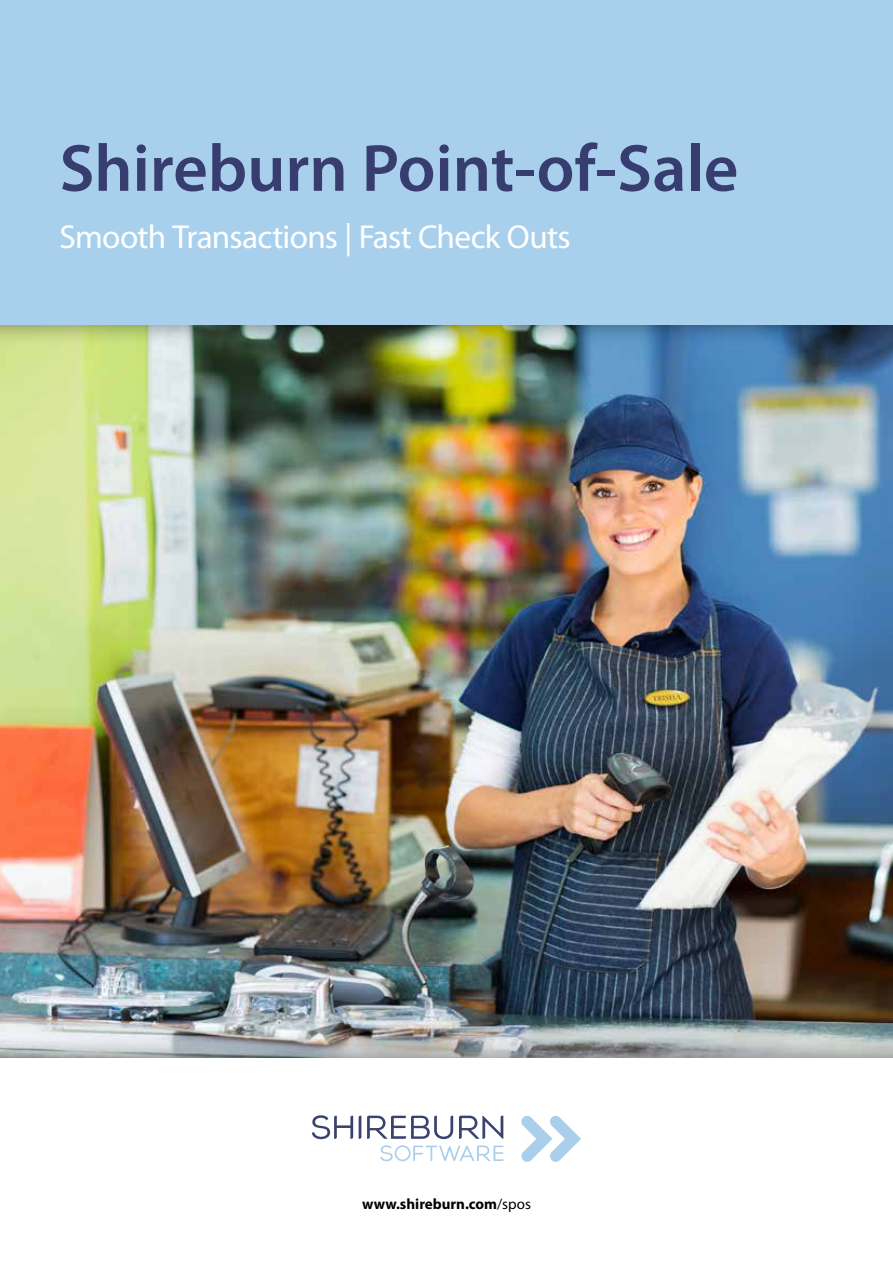
<style>
.page{position:relative;width:893px;height:1263px;background:#fff}
.page>*{position:absolute;margin:0;border:0;box-sizing:border-box;transform-origin:0 0}
.t1{font:600 67.2px "Myriad Pro";color:#373d6f}
.t2{font:33.3px "Myriad Pro";letter-spacing:-.02em;color:#fff}
.t3{font:700 15px "Myriad Pro";color:#000}
.s1{font-weight:400}
</style>
<div class="page">
<img style="left:0;top:347px;width:893px;height:688px">
<div style="left:0;top:1035px;width:893px;height:228px;background:#000;opacity:.5"></div>
<div style="left:0;top:1059px;width:893px;height:204px;background:#fff"></div>
<div style="left:0;top:0;width:893px;height:347px;background:#000;opacity:.5"></div>
<div style="left:0;top:0;width:893px;height:324px;background:#a8d0ed"></div>
<svg style="left:521px;top:1116px;width:60px;height:46px"></svg>
<svg style="left:312px;top:1115px;width:191px;height:24px"></svg>
<svg style="left:380px;top:1145px;width:124px;height:16px"></svg>
<h1 class="t1" style="left:60px;top:125px;width:680px">Shireburn Point-of-Sale</h1>
<p class="t2" style="left:60px;top:217px;width:513px">Smooth Transactions | Fast Check Outs</p>
<p class="t3" style="left:362px;top:1194px;width:170px">www.shireburn.com<span class="s1">/spos</span></p>
</div>
